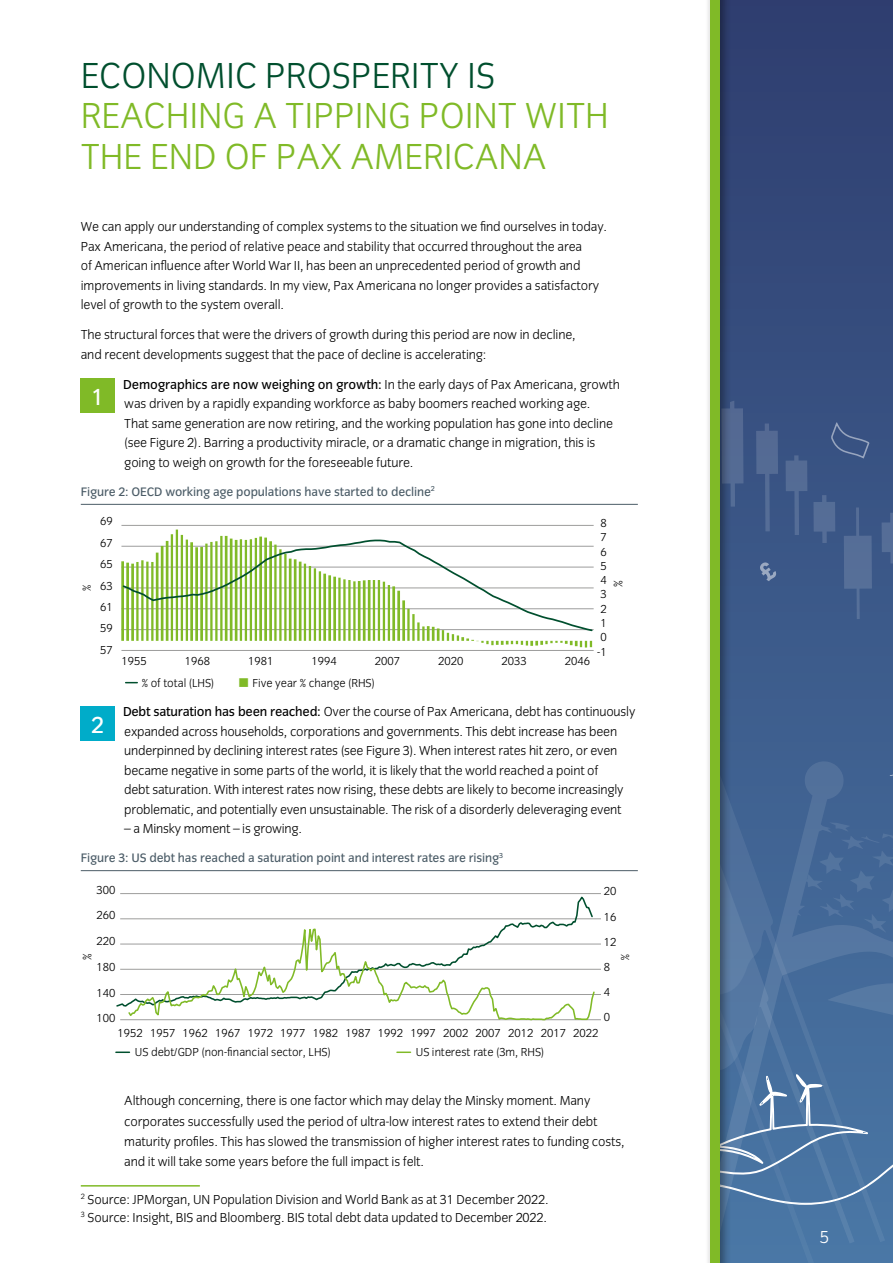
<style>
.page{position:relative;width:893px;height:1263px;background:#fff}
.page>*{position:absolute;margin:0;border:0;box-sizing:border-box;transform-origin:0 0}
.t1{font:37.5px/40.5px "Congress Sans Light Std";color:#80ba27}
.t2{font:37.5px "Congress Sans Light Std";color:#004f2e}
.t3{font:24px "Congress Sans Std";color:#fff}
.t4{font:18px "Congress Sans Light Std";color:#fff}
.t5{font:13.5px/19.5px "Congress Sans Light Std";letter-spacing:-.01em;color:#000}
.t6{font:13.5px "Congress Sans Std";letter-spacing:-.01em;color:#000}
.t7{font:12.75px "Congress Sans Std";letter-spacing:-.01em;color:#4b5c67}
.t8{font:12.75px "Congress Sans Light Std";color:#000}
.t9{font:12.6px "Congress Sans Light Std";color:#000}
.t10{font:12px/14.2px "Congress Sans Light Std";color:#000;text-align:justify}
.s1{font-family:"Congress Sans Light Std"}
.s2{font-family:"Congress Sans Std"}
</style>
<div class="page">
<svg style="left:732px;top:0;width:161px;height:761px;background:#354c7d"></svg>
<svg style="left:890px;top:693px;width:3px;height:68px"></svg>
<div style="left:732px;top:696px;width:153px;height:65px;background:#3e5f8f"></div>
<svg style="left:732px;top:761px;width:161px;height:502px;background:#4d73a0"></svg>
<svg style="left:827px;top:980px;width:66px;height:57px;background:#49709d"></svg>
<svg style="left:819px;top:822px;width:74px;height:111px;background:#446897"></svg>
<svg style="left:830px;top:421px;width:40px;height:45px;background:#405987"></svg>
<svg style="left:760px;top:562px;width:16px;height:19px"></svg>
<svg style="left:732px;top:401px;width:11px;height:106px"></svg>
<svg style="left:756px;top:423px;width:22px;height:108px;background:#465f8c"></svg>
<svg style="left:786px;top:455px;width:21px;height:80px;background:#46608d"></svg>
<svg style="left:813px;top:495px;width:22px;height:48px"></svg>
<svg style="left:844px;top:507px;width:28px;height:112px;background:#48638f"></svg>
<svg style="left:882px;top:513px;width:11px;height:50px"></svg>
<div style="left:704px;top:0;width:28px;height:1263px;background:#000;opacity:.45"></div>
<div style="left:710px;top:0;width:10px;height:1263px;background:#80ba27"></div>
<hr style="left:81px;top:1185px;width:119px;height:1px;background:#80ba27">
<hr style="left:81px;top:504px;width:557px;height:1px;background:#4b5c67">
<hr style="left:81px;top:870px;width:557px;height:1px;background:#4b5c67">
<div style="left:81px;top:379px;width:34px;height:34px;background:#80ba27"></div>
<hr style="left:121px;top:650px;width:473px;height:1px;background:#9d9d9c">
<hr style="left:121px;top:525px;width:473px;height:1px;background:#9d9d9c">
<svg style="left:121px;top:529px;width:471px;height:118px"></svg>
<svg style="left:121px;top:539px;width:473px;height:93px"></svg>
<div style="left:81px;top:707px;width:34px;height:34px;background:#00acc9"></div>
<hr style="left:120px;top:1019px;width:481px;height:1px;background:#9d9d9c">
<hr style="left:120px;top:994px;width:481px;height:1px;background:#9d9d9c">
<hr style="left:120px;top:944px;width:481px;height:1px;background:#9d9d9c">
<hr style="left:120px;top:969px;width:481px;height:1px;background:#9d9d9c">
<hr style="left:120px;top:918px;width:481px;height:1px;background:#9d9d9c">
<hr style="left:120px;top:893px;width:481px;height:1px;background:#9d9d9c">
<svg style="left:116px;top:1051px;width:13px;height:2px"></svg>
<svg style="left:397px;top:1051px;width:13px;height:2px"></svg>
<svg style="left:127px;top:910px;width:469px;height:111px"></svg>
<h1 class="t2" style="left:81px;top:55px;width:416px">ECONOMIC PROSPERITY IS</h1>
<h1 class="t1" style="left:81px;top:96px;width:530px">REACHING A TIPPING POINT WITH<br>THE END OF PAX AMERICANA</h1>
<p class="t5" style="left:81px;top:217px;width:528px">We can apply our understanding of complex systems to the situation we find ourselves in today.<br>Pax Americana, the period of relative peace and stability that occurred throughout the area<br>of American influence after World War II, has been an unprecedented period of growth and improvements in living standards. In my view, Pax Americana no longer provides a satisfactory level of growth to the system overall.</p>
<p class="t5" style="left:81px;top:325px;width:496px">The structural forces that were the drivers of growth during this period are now in decline, and recent developments suggest that the pace of decline is accelerating:</p>
<h2 class="t3" style="left:91px;top:383px;width:14px">1</h2>
<p class="t6" style="left:123px;top:377px;width:498px">Demographics are now weighing on growth: <span class="s1">In the early days of Pax Americana, growth</span></p>
<p class="t5" style="left:124px;top:394px;width:490px">was driven by a rapidly expanding workforce as baby boomers reached working age.<br>That same generation are now retiring, and the working population has gone into decline (see Figure 2). Barring a productivity miracle, or a dramatic change in migration, this is going to weigh on growth for the foreseeable future.</p>
<p class="t7" style="left:81px;top:484px;width:356px">Figure 2: OECD working age populations have started to decline<sup>2</sup></p>
<p class="t10" style="left:100px;top:511px;width:14px;line-height:21.5px">69<br>67<br>65<br>63<br>61<br>59<br>57</p>
<p class="t10" style="left:597px;top:516px;width:11px">8<br>7<br>6<br>5<br>4<br>3<br>2<br>1<br>0 -1</p>
<p class="t10" style="left:121px;top:654px;width:27px">1955</p>
<p class="t10" style="left:185px;top:654px;width:27px">1968</p>
<p class="t10" style="left:248px;top:654px;width:27px">1981</p>
<p class="t10" style="left:311px;top:654px;width:27px">1994</p>
<p class="t10" style="left:375px;top:654px;width:27px">2007</p>
<p class="t10" style="left:438px;top:654px;width:27px">2020</p>
<p class="t10" style="left:501px;top:654px;width:27px">2033</p>
<p class="t10" style="left:565px;top:654px;width:27px">2046</p>
<p class="t8" style="left:611px;top:587px;width:8px;rotate:-90deg">%</p>
<p class="t10" style="left:80px;top:591px;width:8px;rotate:-90deg">%</p>
<p class="t10" style="left:142px;top:676px;width:74px">% of total (LHS)</p>
<p class="t10" style="left:252px;top:676px;width:124px">Five year % change (RHS)</p>
<h2 class="t3" style="left:91px;top:712px;width:14px">2</h2>
<p class="t5" style="left:123px;top:702px;width:514px"><span class="s2">Debt saturation has been reached:</span> Over the course of Pax Americana, debt has continuously expanded across households, corporations and governments. This debt increase has been underpinned by declining interest rates (see Figure 3). When interest rates hit zero, or even became negative in some parts of the world, it is likely that the world reached a point of<br>debt saturation. With interest rates now rising, these debts are likely to become increasingly problematic, and potentially even unsustainable. The risk of a disorderly deleveraging event</p>
<p class="t5" style="left:124px;top:819px;width:179px">– a Minsky moment – is growing.</p>
<p class="t7" style="left:81px;top:851px;width:424px">Figure 3: US debt has reached a saturation point and interest rates are rising<sup>3</sup></p>
<p class="t10" style="left:97px;top:877px;width:20px;line-height:25.8px">300<br>260<br>220<br>180<br>140<br>100</p>
<p class="t10" style="left:604px;top:879px;width:14px;line-height:25.2px;text-align:left">20<br>16<br>12<br>8<br>4<br>0</p>
<p class="t10" style="left:135px;top:1045px;width:198px">US debt/GDP (non-financial sector, LHS)</p>
<p class="t10" style="left:416px;top:1045px;width:130px">US interest rate (3m, RHS)</p>
<p class="t9" style="left:80px;top:960px;width:8px;rotate:-90deg">%</p>
<p class="t10" style="left:632px;top:953px;width:8px;rotate:90deg">%</p>
<p class="t10" style="left:118px;top:1026px;width:482px">1952 1957 1962 1967 1972 1977 1982 1987 1992 1997 2002 2007 2012 2017 2022</p>
<p class="t5" style="left:124px;top:1091px;width:502px;line-height:20.2px">Although concerning, there is one factor which may delay the Minsky moment. Many corporates successfully used the period of ultra-low interest rates to extend their debt maturity profiles. This has slowed the transmission of higher interest rates to funding costs, and it will take some years before the full impact is felt.</p>
<p class="t5" style="left:81px;top:1190px;width:469px;line-height:18px"><sup>2</sup> Source: JPMorgan, UN Population Division and World Bank as at 31 December 2022.<br><sup>3</sup> Source: Insight, BIS and Bloomberg. BIS total debt data updated to December 2022.</p>
<h3 class="t4" style="left:820px;top:1227px;width:11px">5</h3>
</div>
